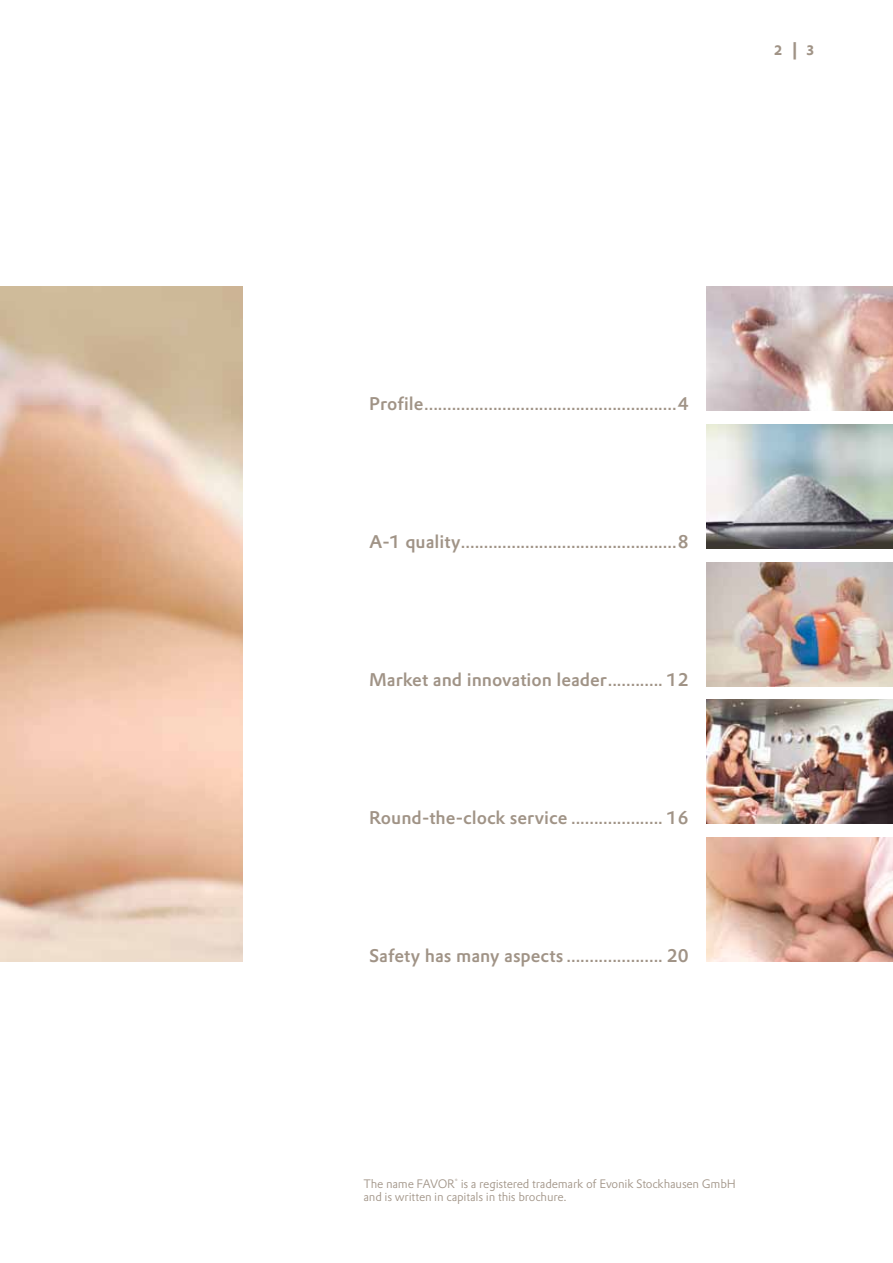
<style>
.page{position:relative;width:893px;height:1263px;background:#fff}
.page>*{position:absolute;margin:0;border:0;box-sizing:border-box;transform-origin:0 0}
.t1{font:500 18px "Evonik Prokyon";color:#a09386}
.t2{font:500 15px "Evonik Prokyon";color:#a09386}
.t3{font:700 13.5px "Evonik Prokyon";color:#a09386}
.t4{font:300 12px/13.8px "Evonik Prokyon";letter-spacing:-.015em;color:#a09386}
.s1{font-size:18px}
.s2{font-size:15px}
</style>
<div class="page">
<img style="left:0;top:287px;width:242px;height:675px">
<img style="left:707px;top:287px;width:186px;height:124px">
<img style="left:707px;top:424px;width:186px;height:124px">
<img style="left:707px;top:562px;width:186px;height:124px">
<img style="left:707px;top:700px;width:186px;height:124px">
<img style="left:707px;top:838px;width:186px;height:124px">
<p class="t3" style="left:774px;top:39px;width:42px">2 <span class="s1">|</span> 3</p>
<p class="t2" style="left:369px;top:392px;width:321px"><span class="s1">Profile</span>.......................................................<span class="s1">4</span></p>
<p class="t2" style="left:369px;top:530px;width:321px"><span class="s1">A-1 quality</span>...............................................<span class="s1">8</span></p>
<p class="t1" style="left:369px;top:665px;width:321px">Market and innovation leader<span class="s2">............</span> 12</p>
<p class="t1" style="left:369px;top:803px;width:321px">Round-the-clock service <span class="s2">....................</span> 16</p>
<p class="t1" style="left:369px;top:941px;width:321px">Safety has many aspects <span class="s2">.....................</span> 20</p>
<p class="t4" style="left:363px;top:1176px;width:374px">The name FAVOR<sup>®</sup> is a registered trademark of Evonik Stockhausen GmbH and is written in capitals in this brochure.</p>
</div>
